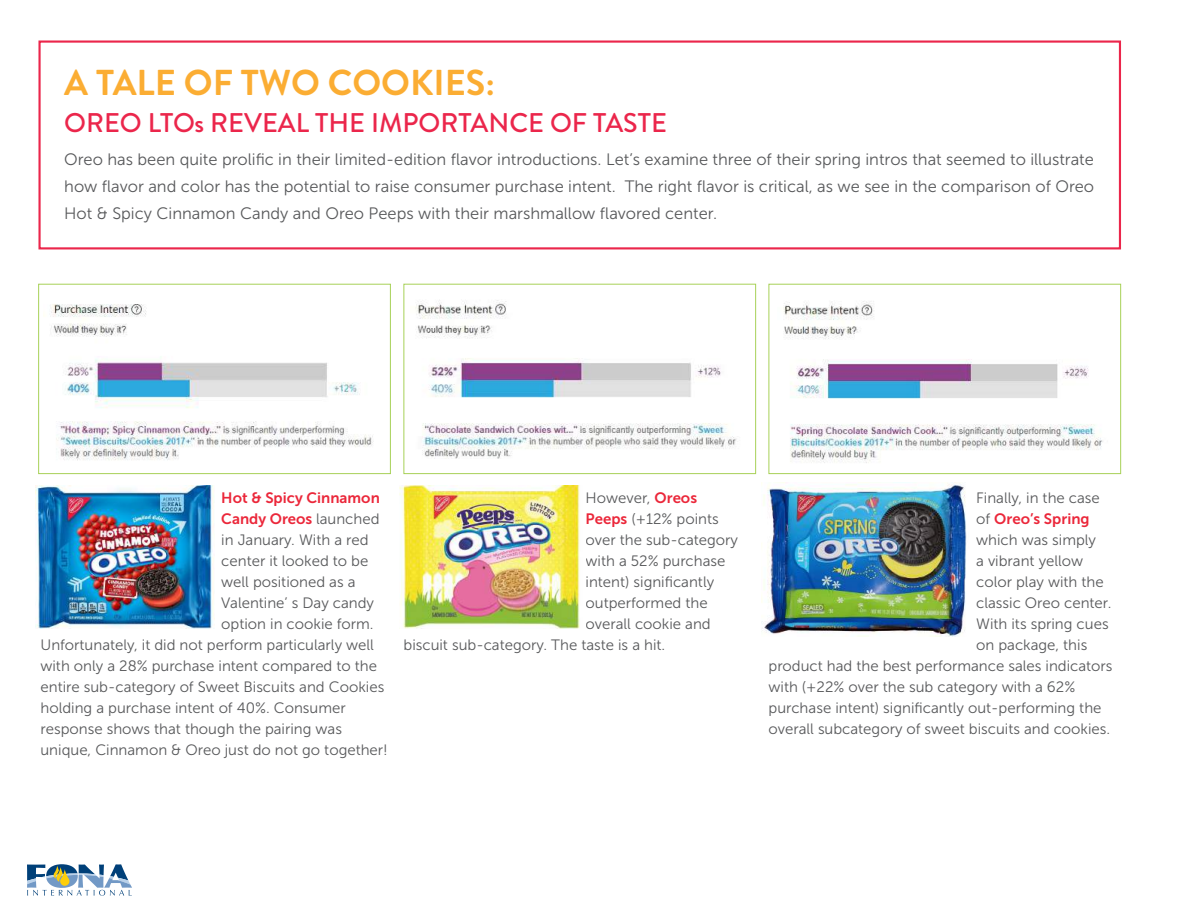
<style>
.page{position:relative;width:1188px;height:918px;background:#fff}
.page>*{position:absolute;margin:0;border:0;box-sizing:border-box;transform-origin:0 0}
.t1{font:700 36px "Brandon Grotesque";color:#fbad33}
.t2{font:500 27px "Brandon Grotesque";color:#eb264b}
.t3{font:16.5px/27px "Museo Sans 300";color:#57585a;text-align:justify}
.t4{font:15px "Museo Sans 300";color:#57585a}
.t5{font:15px/21px "Museo Sans 700";color:#eb273a}
.s1{font-family:"Museo Sans 300";color:#57585a}
.s2{font-family:"Museo Sans 700";color:#eb273a}
</style>
<div class="page">
<svg style="left:27px;top:864px;width:105px;height:32px"></svg>
<div style="left:769px;top:284px;width:352px;height:190px;border:1px solid #a8d158"></div>
<div style="left:38px;top:284px;width:353px;height:190px;border:1px solid #a8d158"></div>
<div style="left:38px;top:40px;width:1083px;height:209px;border:2px solid #eb264b"></div>
<img style="left:43px;top:304px;width:331px;height:157px">
<div style="left:404px;top:284px;width:352px;height:190px;border:1px solid #a8d158"></div>
<img style="left:415px;top:300px;width:322px;height:158px">
<img style="left:783px;top:301px;width:320px;height:162px">
<img style="left:35px;top:486px;width:180px;height:142px">
<img style="left:399px;top:486px;width:181px;height:142px">
<img style="left:761px;top:483px;width:206px;height:153px">
<h1 class="t1" style="left:64px;top:57px;width:432px">A TALE OF TWO COOKIES:</h1>
<h2 class="t2" style="left:64px;top:104px;width:604px">OREO LTOs REVEAL THE IMPORTANCE OF TASTE</h2>
<p class="t3" style="left:64px;top:146px;width:1031px">Oreo has been quite prolific in their limited-edition flavor introductions. Let’s examine three of their spring intros that seemed to illustrate how flavor and color has the potential to raise consumer purchase intent. The right flavor is critical, as we see in the comparison of Oreo Hot &amp; Spicy Cinnamon Candy and Oreo Peeps with their marshmallow flavored center.</p>
<p class="t5" style="left:221px;top:487px;width:160px">Hot &amp; Spicy Cinnamon<br>Candy Oreos <span class="s1">launched</span></p>
<p class="t4" style="left:221px;top:532px;width:149px">in January. With a red</p>
<p class="t4" style="left:221px;top:553px;width:149px">center it looked to be</p>
<p class="t4" style="left:221px;top:574px;width:136px">well positioned as a</p>
<p class="t4" style="left:221px;top:595px;width:154px">Valentine’ s Day candy</p>
<p class="t4" style="left:221px;top:616px;width:154px">option in cookie form.</p>
<p class="t4" style="left:40px;top:637px;width:335px">Unfortunately, it did not perform particularly well</p>
<p class="t4" style="left:40px;top:658px;width:338px">with only a 28% purchase intent compared to the</p>
<p class="t4" style="left:40px;top:679px;width:345px">entire sub-category of Sweet Biscuits and Cookies</p>
<p class="t4" style="left:40px;top:700px;width:307px">holding a purchase intent of 40%. Consumer</p>
<p class="t4" style="left:40px;top:721px;width:303px">response shows that though the pairing was</p>
<p class="t4" style="left:40px;top:742px;width:349px">unique, Cinnamon &amp; Oreo just do not go together!</p>
<p class="t4" style="left:586px;top:490px;width:113px">However, <span class="s2">Oreos</span></p>
<p class="t4" style="left:586px;top:511px;width:135px"><span class="s2">Peeps</span> (+12% points</p>
<p class="t4" style="left:586px;top:532px;width:154px">over the sub-category</p>
<p class="t4" style="left:586px;top:553px;width:141px">with a 52% purchase</p>
<p class="t4" style="left:586px;top:574px;width:130px">intent) significantly</p>
<p class="t4" style="left:586px;top:595px;width:124px">outperformed the</p>
<p class="t4" style="left:586px;top:616px;width:127px">overall cookie and</p>
<p class="t4" style="left:404px;top:637px;width:263px">biscuit sub-category. The taste is a hit.</p>
<p class="t4" style="left:976px;top:490px;width:125px">Finally, in the case</p>
<p class="t5" style="left:976px;top:508px;width:115px"><span class="s1">of</span> Oreo’s Spring</p>
<p class="t4" style="left:976px;top:532px;width:121px">which was simply</p>
<p class="t4" style="left:976px;top:553px;width:109px">a vibrant yellow</p>
<p class="t4" style="left:976px;top:574px;width:129px">color play with the</p>
<p class="t4" style="left:976px;top:595px;width:137px">classic Oreo center.</p>
<p class="t4" style="left:976px;top:616px;width:134px">With its spring cues</p>
<p class="t4" style="left:976px;top:637px;width:113px">on package, this</p>
<p class="t4" style="left:769px;top:658px;width:346px">product had the best performance sales indicators</p>
<p class="t4" style="left:769px;top:679px;width:308px">with (+22% over the sub category with a 62%</p>
<p class="t4" style="left:769px;top:700px;width:335px">purchase intent) significantly out-performing the</p>
<p class="t4" style="left:769px;top:721px;width:343px">overall subcategory of sweet biscuits and cookies.</p>
</div>
